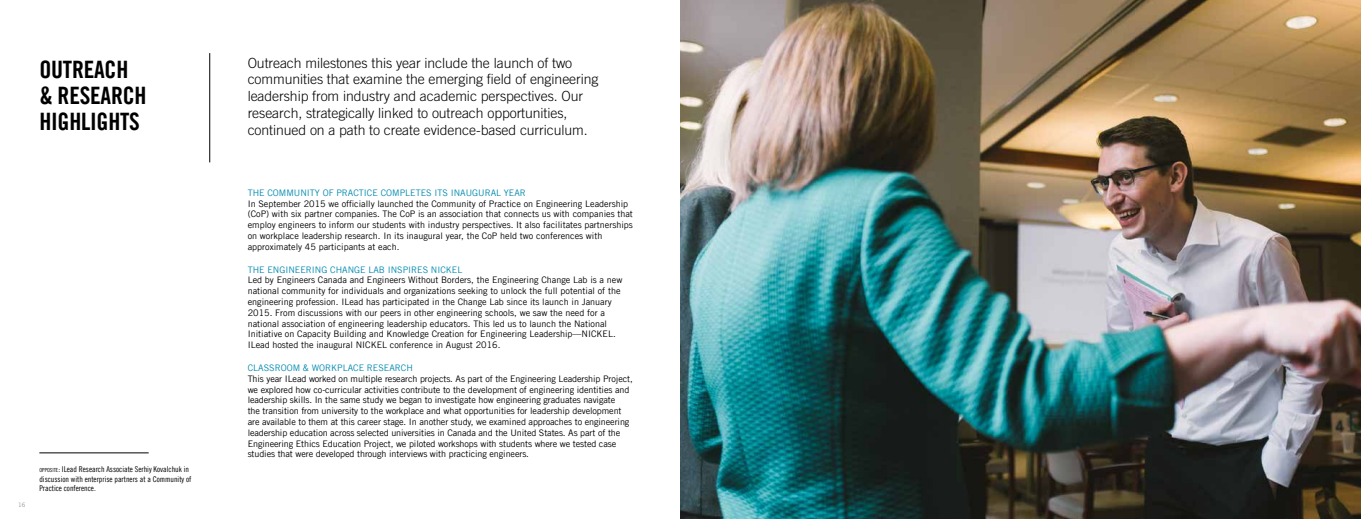
<style>
.page{position:relative;width:1361px;height:519px;background:#fff}
.page>*{position:absolute;margin:0;border:0;box-sizing:border-box;transform-origin:0 0}
.t1{font:24px/26px "Trade Gothic LT Com Bd Cn 20";letter-spacing:-.01em;color:#000}
.t2{font:300 14px/16.8px "Trade Gothic LT Com";letter-spacing:-.005em;color:#000}
.t3{font:9px/10.8px "Trade Gothic LT Com";color:#000}
.t4{font:9px "Trade Gothic LT Com";color:#008ab0}
.t5{font:8px/9.6px "Trade Gothic LT Com Cn 18";color:#000}
.t6{font:6px "Trade Gothic LT Com";color:#8f9090}
.s1{font-size:5.6px}
.s2{font-style:inherit}
</style>
<div class="page">
<hr style="left:209px;top:53px;width:1px;height:109px;background:#000">
<img style="left:680px;top:0;width:681px;height:519px">
<hr style="left:39px;top:452px;width:110px;height:1px;background:#000">
<h1 class="t1" style="left:39px;top:56px;width:109px">OUTREACH &amp; RESEARCH<br>HIGHLIGHTS</h1>
<p class="t2" style="left:248px;top:54px;width:352px">Outreach milestones this year include the launch of two communities that examine the emerging field of engineering leadership from industry and academic perspectives. Our research, strategically linked to outreach opportunities, continued on a path to create evidence-based curriculum.</p>
<p class="t6" style="left:18px;top:501px;width:9px">16</p>
<p class="t5" style="left:39px;top:464px;width:153px"><span class="s1">OPPOSITE</span><span class="s2">:</span> ILead Research Associate Serhiy Kovalchuk in discussion with enterprise partners at a Community of<br>Practice conference.</p>
<p class="t4" style="left:248px;top:187px;width:280px">THE COMMUNITY OF PRACTICE COMPLETES ITS INAUGURAL YEAR</p>
<p class="t3" style="left:248px;top:198px;width:387px">In September 2015 we officially launched the Community of Practice on Engineering Leadership (CoP) with six partner companies. The CoP is an association that connects us with companies that employ engineers to inform our students with industry perspectives. It also facilitates partnerships on workplace leadership research. In its inaugural year, the CoP held two conferences with approximately 45 participants at each.</p>
<p class="t4" style="left:248px;top:264px;width:216px">THE ENGINEERING CHANGE LAB INSPIRES NICKEL</p>
<p class="t3" style="left:248px;top:275px;width:376px">Led by Engineers Canada and Engineers Without Borders, the Engineering Change Lab is a new national community for individuals and organizations seeking to unlock the full potential of the engineering profession. ILead has participated in the Change Lab since its launch in January 2015. From discussions with our peers in other engineering schools, we saw the need for a national association of engineering leadership educators. This led us to launch the National Initiative on Capacity Building and Knowledge Creation for Engineering Leadership—NICKEL.<br>ILead hosted the inaugural NICKEL conference in August 2016.</p>
<p class="t4" style="left:248px;top:362px;width:167px">CLASSROOM &amp; WORKPLACE RESEARCH</p>
<p class="t3" style="left:248px;top:373px;width:387px">This year ILead worked on multiple research projects. As part of the Engineering Leadership Project, we explored how co-curricular activities contribute to the development of engineering identities and leadership skills. In the same study we began to investigate how engineering graduates navigate<br>the transition from university to the workplace and what opportunities for leadership development are available to them at this career stage. In another study, we examined approaches to engineering leadership education across selected universities in Canada and the United States. As part of the Engineering Ethics Education Project, we piloted workshops with students where we tested case studies that were developed through interviews with practicing engineers.</p>
</div>
